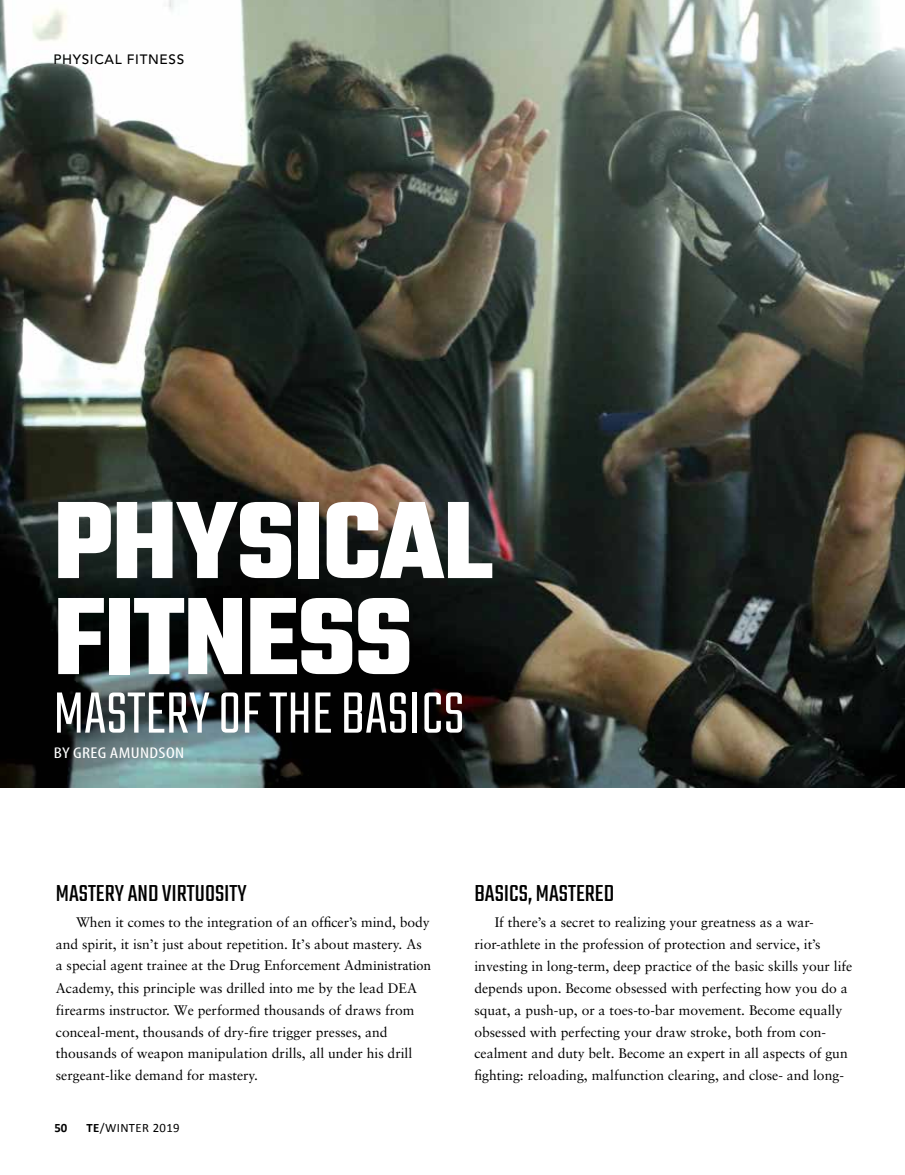
<style>
.page{position:relative;width:905px;height:1175px;background:#fff}
.page>*{position:absolute;margin:0;border:0;box-sizing:border-box;transform-origin:0 0}
.t1{font:700 118.5px/96px "Teko";letter-spacing:-.01em;color:#fff}
.t2{font:300 64.5px "Teko";color:#fff}
.t3{font:25.5px "Teko";color:#000}
.t4{font:condensed 15.6px "Myriad Pro";letter-spacing:.02em;color:#fff;scale:1.25 1}
.t5{font:13.8px/21.9px "Sabon";color:#000}
.t6{font:500 13.5px "Avenir";color:#000}
.t7{font:12.75px "Calibri";letter-spacing:.03em;color:#000}
.t8{font:700 12.75px "Calibri";color:#000}
.s1{font-family:"Minion Pro"}
.s2{font-weight:700}
</style>
<div class="page">
<img style="left:0;top:0;width:904px;height:788px">
<p class="t6" style="left:53px;top:52px;width:29px">PHYSICA</p>
<p class="t6" style="left:115px;top:52px;width:22px">L FITNESS</p>
<h1 class="t1" style="left:53px;top:501px;width:290px">PHYSICAL<br>FITNE</h1>
<h1 class="t1" style="left:297px;top:597px;width:117px">SS</h1>
<h2 class="t2" style="left:53px;top:677px;width:412px">MASTERY OF THE BASICS</h2>
<p class="t4" style="left:54px;top:743px;width:106px">BY GREG AMU NDSON</p>
<h3 class="t3" style="left:56px;top:878px;width:192px">MASTERY AND VIRTUOSITY</h3>
<p class="t5" style="left:56px;top:911px;width:377px;text-indent:20px">When it comes to the integration of an officer’s mind, body and spirit, it isn’t just about repetition. It’s about mastery. As a special agent trainee at the Drug Enforcement A<span class="s1">dministration </span>Academy, this principle was drilled into me by the lead DEA firearms instructor. We performed thousands of draws from conceal-ment, thousands of dry-fire trigger presses, and thousands of weapon manipulation drills, all under his drill sergeant-like demand for mastery.</p>
<p class="t8" style="left:54px;top:1119px;width:14px">50</p>
<p class="t7" style="left:86px;top:1119px;width:95px"><span class="s2">TE</span>/WINTER 2019</p>
<h3 class="t3" style="left:474px;top:878px;width:141px">BASICS, MASTERED</h3>
<p class="t5" style="left:474px;top:911px;width:379px;text-indent:20px">If there’s a secret to realizing your greatness as a war&shy;rior-athlete in the profession of protection and service, it’s investing in long-term, deep practice of the basic skills your life depends upon. Become obsessed with perfecting how you do a squat, a push-up, or a toes-to-bar movement. Become equally obsessed with perfecting your draw stroke, both from con&shy;cealment and duty belt. Become an expert in all aspects of gun fighting: reloading, malfunction clearing, and close- and long-</p>
</div>
